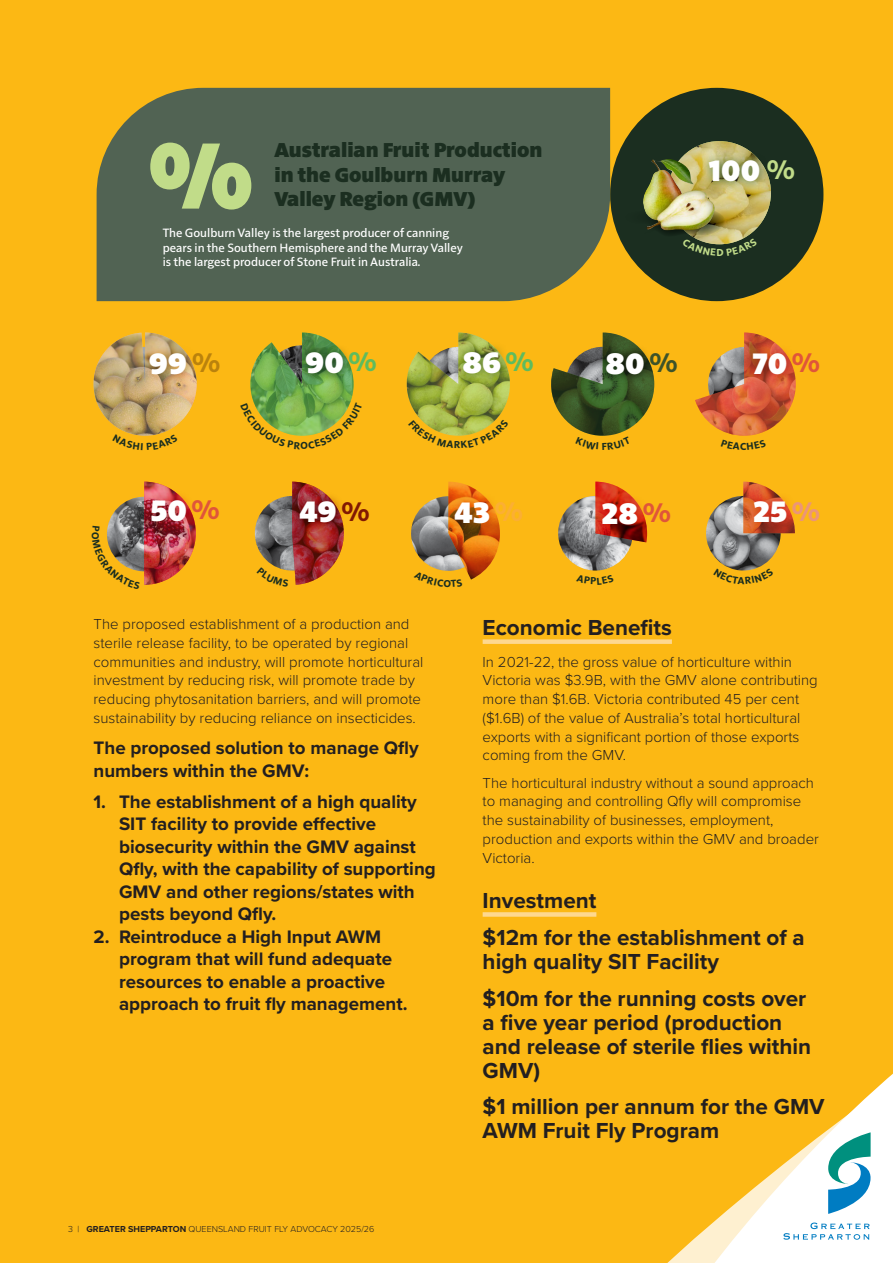
<style>
.page{position:relative;width:893px;height:1263px;background:#fcb814}
.page>*{position:absolute;margin:0;border:0;box-sizing:border-box;transform-origin:0 0}
.t1{font:800 30.9px "Solitaire MVB Pro";color:#fff}
.t2{font:700 22.5px/24px "Proxima Nova";color:#231f20}
.t3{font:800 20.55px/24.8px "Solitaire MVB Pro";color:#1b2e20}
.t4{font:700 18.75px/22.5px "Proxima Nova";color:#231f20}
.t5{font:300 15px/18.8px "Proxima Nova";color:#231f20}
.t6{font:500 12.3px/14.9px "Solitaire MVB Pro";color:#fff}
.t7{font:500 10.35px "Solitaire MVB Pro";letter-spacing:.01em;color:#1b2e20}
.t8{font:300 9px "Proxima Nova";color:#231f20}
.s1{font-weight:600;font-size:28.35px;color:#c1dc89}
.s2{font-weight:600;font-size:28.35px;color:#5ebc5e}
.s3{font-weight:600;font-size:28.35px;color:#bdb5ac}
.s4{font-weight:600;font-size:28.35px;color:#3d532a}
.s5{font-weight:600;font-size:28.35px;color:#e0553a}
.s6{font-weight:600;font-size:28.35px;color:#811903}
.s7{font-weight:600;font-size:28.35px;color:#fbaf34}
.s8{font-weight:600;font-size:28.35px;color:#eb9579}
.s9{font-weight:700}
</style>
<div class="page">
<div style="left:483px;top:639px;width:189px;height:5px;background:#fed88f"></div>
<div style="left:483px;top:912px;width:113px;height:5px;background:#fed88f"></div>
<svg style="left:687px;top:1073px;width:206px;height:190px"></svg>
<svg style="left:828px;top:1132px;width:43px;height:82px;background:#79bfcd"></svg>
<svg style="left:783px;top:1222px;width:87px;height:18px;background:#d5e9f4"></svg>
<img style="left:94px;top:333px;width:103px;height:101px">
<svg style="left:140px;top:344px;width:55px;height:40px;background:#c19c5f"></svg>
<div style="left:610px;top:88px;width:213px;height:213px;background:#1b2e20;border-radius:50%"></div>
<img style="left:668px;top:141px;width:103px;height:103px;border-radius:52px">
<img style="left:643px;top:151px;width:80px;height:56px">
<svg style="left:700px;top:151px;width:69px;height:40px;background:#9c9b5b"></svg>
<div style="left:97px;top:88px;width:513px;height:213px;background:#516353"></div>
<img style="left:706px;top:496px;width:75px;height:74px;border-radius:37px">
<img style="left:743px;top:482px;width:52px;height:51px">
<svg style="left:745px;top:492px;width:50px;height:40px;background:#cc5222"></svg>
<img style="left:558px;top:496px;width:75px;height:74px;border-radius:37px">
<img style="left:595px;top:482px;width:52px;height:60px">
<svg style="left:593px;top:494px;width:54px;height:40px;background:#be3417"></svg>
<svg style="left:150px;top:143px;width:101px;height:67px;background:#8fa671"></svg>
<svg style="left:695px;top:332px;width:101px;height:104px"></svg>
<svg style="left:132px;top:434px;width:26px;height:2px"></svg>
<svg style="left:551px;top:332px;width:103px;height:104px"></svg>
<img style="left:257px;top:482px;width:87px;height:103px">
<svg style="left:414px;top:482px;width:86px;height:98px"></svg>
<img style="left:106px;top:482px;width:90px;height:103px">
<svg style="left:407px;top:332px;width:103px;height:104px"></svg>
<svg style="left:250px;top:332px;width:104px;height:104px"></svg>
<img style="left:622px;top:207px;width:135px;height:49px">
<svg style="left:730px;top:568px;width:27px;height:3px"></svg>
<h3 class="t3" style="left:274px;top:137px;width:269px">Australian Fruit Production in the Goulburn Murray<br>Valley Region (GMV)</h3>
<p class="t6" style="left:163px;top:224px;width:302px">The Goulburn Valley is the largest producer of canning pears in the Southern Hemisphere and the MurrayValley is the largest producer of Stone Fruit in Australia.</p>
<h1 class="t1" style="left:709px;top:150px;width:88px">100 <span class="s1">%</span></h1>
<h1 class="t1" style="left:462px;top:341px;width:73px">86<span class="s2">%</span></h1>
<h1 class="t1" style="left:305px;top:342px;width:73px">90<span class="s2">%</span></h1>
<h1 class="t1" style="left:149px;top:343px;width:72px">99<span class="s3">%</span></h1>
<h1 class="t1" style="left:606px;top:343px;width:74px">80<span class="s4">%</span></h1>
<h1 class="t1" style="left:752px;top:343px;width:70px">70<span class="s5">%</span></h1>
<h1 class="t1" style="left:150px;top:490px;width:71px">50<span class="s5">%</span></h1>
<h1 class="t1" style="left:299px;top:491px;width:72px">49<span class="s6">%</span></h1>
<h1 class="t1" style="left:454px;top:492px;width:70px">43<span class="s7">%</span></h1>
<h1 class="t1" style="left:601px;top:493px;width:71px">28<span class="s5">%</span></h1>
<h1 class="t1" style="left:753px;top:491px;width:69px">25<span class="s8">%</span></h1>
<p class="t5" style="left:94px;top:614px;width:331px">The proposed establishment of a production and sterile release facility, to be operated by regional communities and industry, will promote horticultural investment by reducing risk, will promote trade by reducing phytosanitation barriers, and will promote sustainability by reducing reliance on insecticides.</p>
<p class="t4" style="left:94px;top:736px;width:327px">The proposed solution to manage Qfly numbers within the GMV:</p>
<p class="t4" style="left:119px;top:790px;width:318px;text-indent:-26px">1. The establishment of a high quality SIT facility to provide effective biosecurity within the GMV against Qfly, with the capability of supporting GMV and other regions/states with pests beyond Qfly.</p>
<p class="t4" style="left:119px;top:925px;width:290px;text-indent:-26px">2. Reintroduce a High Input AWM program that will fund adequate resources to enable a proactive approach to fruit fly management.</p>
<p class="t7" style="left:163px;top:617px;width:290px">production of vegetables, berries, table grapes and wine grapes.</p>
<h2 class="t2" style="left:483px;top:615px;width:191px">Economic Benefits</h2>
<p class="t5" style="left:483px;top:651px;width:337px">In 2021-22, the gross value of horticulture within Victoria was $3.9B, with the GMV alone contributing more than $1.6B. Victoria contributed 45 per cent ($1.6B) of the value of Australia’s total horticultural exports with a significant portion of those exports coming from the GMV.</p>
<p class="t5" style="left:483px;top:772px;width:338px">The horticultural industry without a sound approach to managing and controlling Qfly will compromise the sustainability of businesses, employment, production and exports within the GMV and broader Victoria.</p>
<h2 class="t2" style="left:483px;top:881px;width:324px;line-height:36.8px">Investment<br>$12m for the establishment of a</h2>
<h2 class="t2" style="left:483px;top:942px;width:325px;line-height:36.8px">high quality SIT Facility<br>$10m for the running costs over</h2>
<h2 class="t2" style="left:483px;top:1009px;width:330px">a five year period (production and release of sterile flies within<br>GMV)</h2>
<h2 class="t2" style="left:483px;top:1094px;width:343px">$1 million per annum for the GMV<br>AWM Fruit Fly Program</h2>
<p class="t8" style="left:68px;top:1222px;width:308px">3 | <span class="s9">GREATER SHEPPARTON</span> QUEENSLAND FRUIT FLY ADVOCACY 2025/26</p>
</div>
